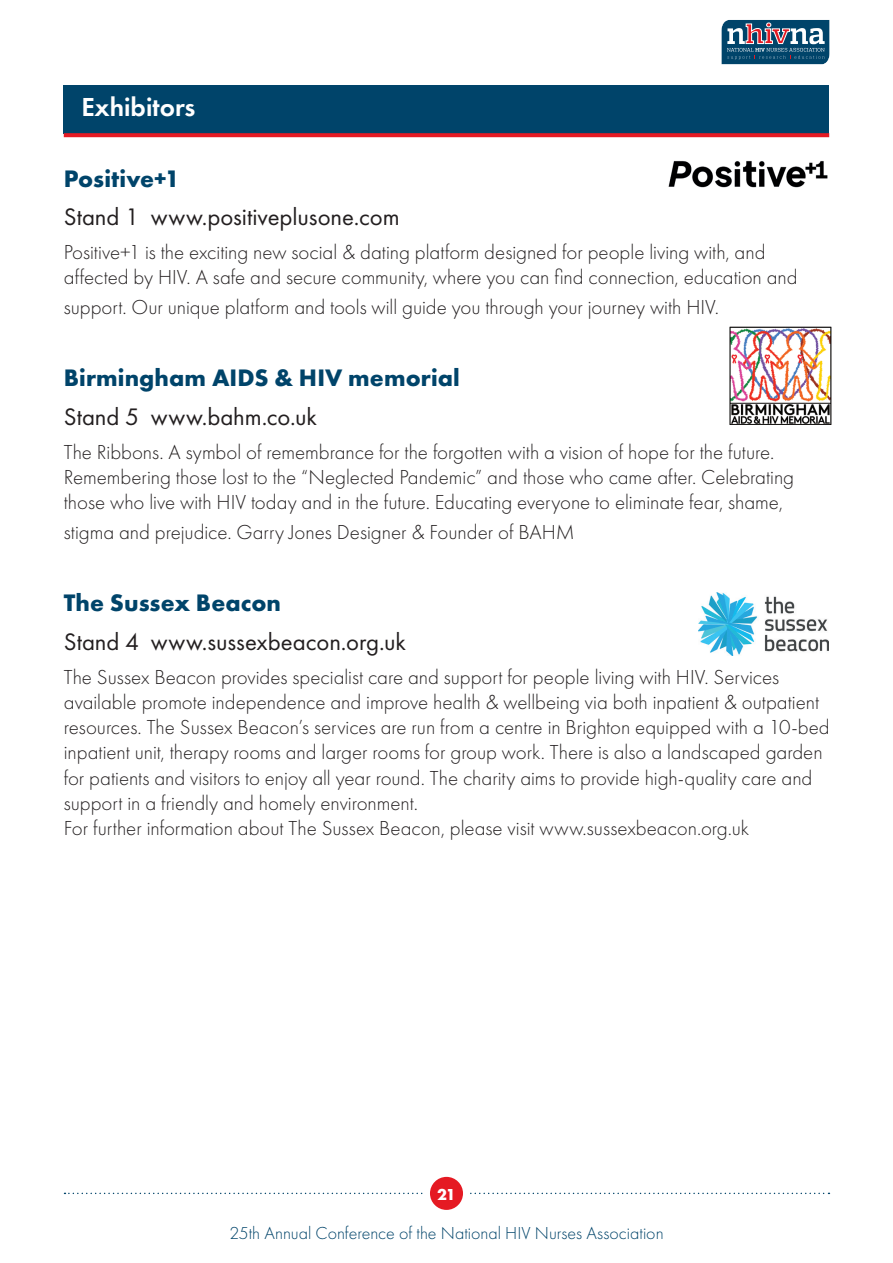
<style>
.page{position:relative;width:893px;height:1263px;background:#fff}
.page>*{position:absolute;margin:0;border:0;box-sizing:border-box;transform-origin:0 0}
.t1{font:600 27px "Futura PT";color:#fff}
.Single_Col_Body_Copy{font:24.75px "Futura PT";color:#231f20}
.Single_Col_Body_Copy-2{font:700 24.75px "Futura PT";letter-spacing:.005em;color:#00446a}
.Single_Col_Body_Copy-3{font:300 21px/25.2px "Futura PT";color:#231f20}
.t2{font:300 18px "Futura PT";color:#00446a}
.t3{font:700 16.5px "Futura PT";color:#fff}
</style>
<div class="page">
<svg style="left:721px;top:20px;width:109px;height:45px;background:#406885"></svg>
<svg style="left:64px;top:1193px;width:765px;height:1px"></svg>
<svg style="left:427px;top:1174px;width:39px;height:38px"></svg>
<div style="left:425px;top:1171px;width:43px;height:44px;border:5px solid #fff;border-radius:50%"></div>
<div style="left:64px;top:85px;width:765px;height:48px;background:#00446a"></div>
<svg style="left:64px;top:133px;width:765px;height:4px;background:#da1b26"></svg>
<img style="left:668px;top:160px;width:160px;height:28px">
<img style="left:698px;top:592px;width:130px;height:63px">
<img style="left:729px;top:326px;width:103px;height:99px">
<p class="t1" style="left:81px;top:90px;width:116px">Exhibitors</p>
<p class="Single_Col_Body_Copy-2" style="left:64px;top:162px;width:117px">Positive+1</p>
<p class="Single_Col_Body_Copy" style="left:64px;top:202px;width:337px">Stand 1 www.positiveplusone.com</p>
<p class="Single_Col_Body_Copy-3" style="left:64px;top:240px;width:735px">Positive+1 is the exciting new social &amp; dating platform designed for people living with, and affected by HIV. A safe and secure community, where you can find connection, education and</p>
<p class="Single_Col_Body_Copy-3" style="left:64px;top:295px;width:657px">support. Our unique platform and tools will guide you through your journey with HIV.</p>
<p class="Single_Col_Body_Copy-2" style="left:64px;top:362px;width:397px">Birmingham AIDS &amp; HIV memorial</p>
<p class="Single_Col_Body_Copy" style="left:64px;top:402px;width:255px">Stand 5 www.bahm.co.uk</p>
<p class="Single_Col_Body_Copy-3" style="left:64px;top:439px;width:732px">The Ribbons. A symbol of remembrance for the forgotten with a vision of hope for the future.<br>Remembering those lost to the “Neglected Pandemic” and those who came after. Celebrating those who live with HIV today and in the future. Educating everyone to eliminate fear, shame,</p>
<p class="Single_Col_Body_Copy-3" style="left:64px;top:519px;width:512px">stigma and prejudice. Garry Jones Designer &amp; Founder of BAHM</p>
<p class="Single_Col_Body_Copy-2" style="left:64px;top:587px;width:219px">The Sussex Beacon</p>
<p class="Single_Col_Body_Copy" style="left:64px;top:627px;width:344px">Stand 4 www.sussexbeacon.org.uk</p>
<p class="Single_Col_Body_Copy-3" style="left:64px;top:664px;width:767px">The Sussex Beacon provides specialist care and support for people living with HIV. Services available promote independence and improve health &amp; wellbeing via both inpatient &amp; outpatient resources. The Sussex Beacon’s services are run from a centre in Brighton equipped with a 10-bed inpatient unit, therapy rooms and larger rooms for group work. There is also a landscaped garden for patients and visitors to enjoy all year round. The charity aims to provide high-quality care and support in a friendly and homely environment.</p>
<p class="Single_Col_Body_Copy-3" style="left:64px;top:815px;width:687px">For further information about The Sussex Beacon, please visit www.sussexbeacon.org.uk</p>
<p class="t3" style="left:437px;top:1183px;width:20px">21</p>
<p class="t2" style="left:229px;top:1223px;width:436px">25th Annual Conference of the National HIV Nurses Association</p>
</div>
